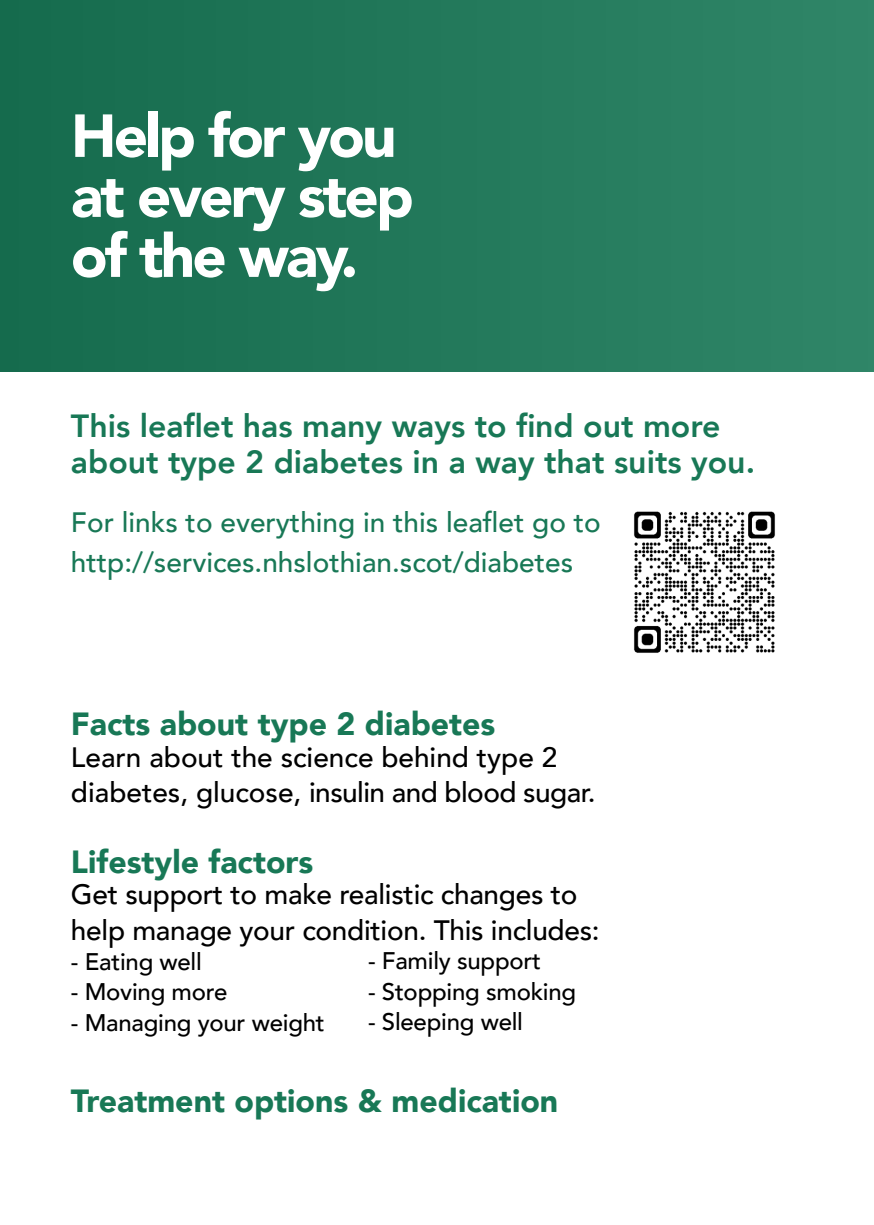
<style>
.page{position:relative;width:874px;height:1225px;background:#fff}
.page>*{position:absolute;margin:0;border:0;box-sizing:border-box;transform-origin:0 0}
.t1{font:900 60px/60px "Avenir";letter-spacing:-.045em;color:#fff}
.t2{font:800 32px/36px "Avenir";color:#187856}
.t3{font:900 32px "Avenir";color:#187856}
.t4{font:500 28px/35.4px "Avenir";letter-spacing:-.01em;color:#000}
.t5{font:500 28px/40px "Avenir";color:#187856}
.t6{font:500 24px "Avenir";letter-spacing:-.01em;color:#000}
</style>
<div class="page">
<img style="left:0;top:0;width:874px;height:372px">
<img style="left:634px;top:511px;width:141px;height:142px">
<h1 class="t1" style="left:71px;top:108px;width:344px">Help for you at every step of the way.</h1>
<p class="t2" style="left:71px;top:408px;width:685px">This leaflet has many ways to find out more about type 2 diabetes in a way that suits you.</p>
<p class="t5" style="left:71px;top:503px;width:531px">For links to everything in this leaflet go to http://services.nhslothian.scot/diabetes</p>
<p class="t3" style="left:71px;top:703px;width:426px">Facts about type 2 diabetes</p>
<p class="t4" style="left:71px;top:739px;width:526px">Learn about the science behind type 2 diabetes, glucose, insulin and blood sugar.</p>
<p class="t3" style="left:71px;top:841px;width:244px">Lifestyle factors</p>
<p class="t4" style="left:71px;top:877px;width:530px">Get support to make realistic changes to help manage your condition. This includes:</p>
<p class="t6" style="left:71px;top:946px;width:132px">- Eating well</p>
<p class="t6" style="left:71px;top:976px;width:158px">- Moving more</p>
<p class="t6" style="left:71px;top:1007px;width:255px">- Managing your weight</p>
<p class="t6" style="left:368px;top:945px;width:174px">- Family support</p>
<p class="t6" style="left:368px;top:976px;width:210px">- Stopping smoking</p>
<p class="t6" style="left:368px;top:1006px;width:156px">- Sleeping well</p>
<p class="t3" style="left:71px;top:1080px;width:489px">Treatment options &amp; medication</p>
</div>
